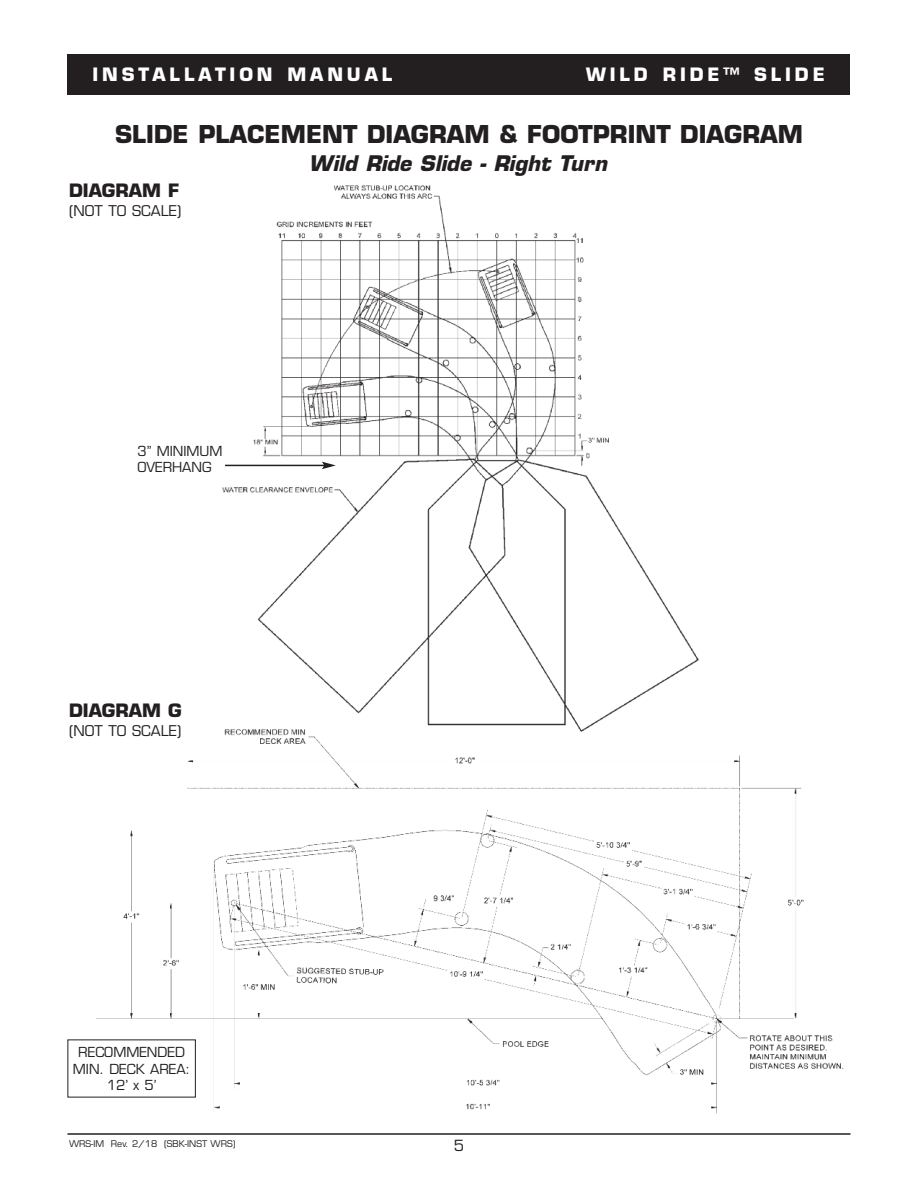
<style>
.page{position:relative;width:918px;height:1188px;background:#fff}
.page>*{position:absolute;margin:0;border:0;box-sizing:border-box;transform-origin:0 0}
.t1{font:700 24px "Eurostile";color:#231f20}
.t2{font:italic 700 21px "Eurostile";color:#231f20}
.t3{font:700 18px "Eurostile";letter-spacing:.215em;color:#fff}
.t4{font:700 18px "Eurostile";color:#231f20}
.t5{font:15px "Eurostile";color:#231f20}
.t6{font:14.4px "Eurostile";color:#231f20}
.t7{font:13.5px/16.2px "Eurostile";color:#231f20;text-align:center}
.t8{font:9px "Eurostile";color:#231f20}
</style>
<div class="page">
<div style="left:68px;top:54px;width:782px;height:40px;background:#231f20"></div>
<hr style="left:68px;top:1133px;width:782px;height:2px;background:#231f20">
<img style="left:222px;top:185px;width:477px;height:531px">
<img style="left:68px;top:716px;width:782px;height:418px">
<hr style="left:225px;top:465px;width:100px;height:1px;background:#231f20">
<svg style="left:322px;top:462px;width:14px;height:7px"></svg>
<h3 class="t3" style="left:92px;top:67px;width:301px">INSTALLATION MANUAL</h3>
<h3 class="t3" style="left:586px;top:67px;width:240px">WILD RIDE™ SLIDE</h3>
<h1 class="t1" style="left:115px;top:125px;width:689px">SLIDE PLACEMENT DIAGRAM &amp; FOOTPRINT DIAGRAM</h1>
<h2 class="t2" style="left:309px;top:155px;width:300px">Wild Ride Slide - Right Turn</h2>
<h3 class="t4" style="left:69px;top:184px;width:112px">DIAGRAM F</h3>
<p class="t6" style="left:69px;top:205px;width:114px">(NOT TO SCALE)</p>
<p class="t7" style="left:137px;top:444px;width:87px;text-align:left">3” MINIMUM<br>OVERHANG</p>
<h3 class="t4" style="left:69px;top:704px;width:114px">DIAGRAM G</h3>
<p class="t6" style="left:69px;top:725px;width:114px">(NOT TO SCALE)</p>
<p class="t7" style="left:73px;top:1046px;width:119px">RECOMMENDED<br>MIN. DECK AREA:<br>12’ x 5’</p>
<p class="t8" style="left:69px;top:1140px;width:168px">WRS-IM Rev. 2/18 (SBK-INST WRS)</p>
<p class="t5" style="left:454px;top:1140px;width:12px">5</p>
</div>
